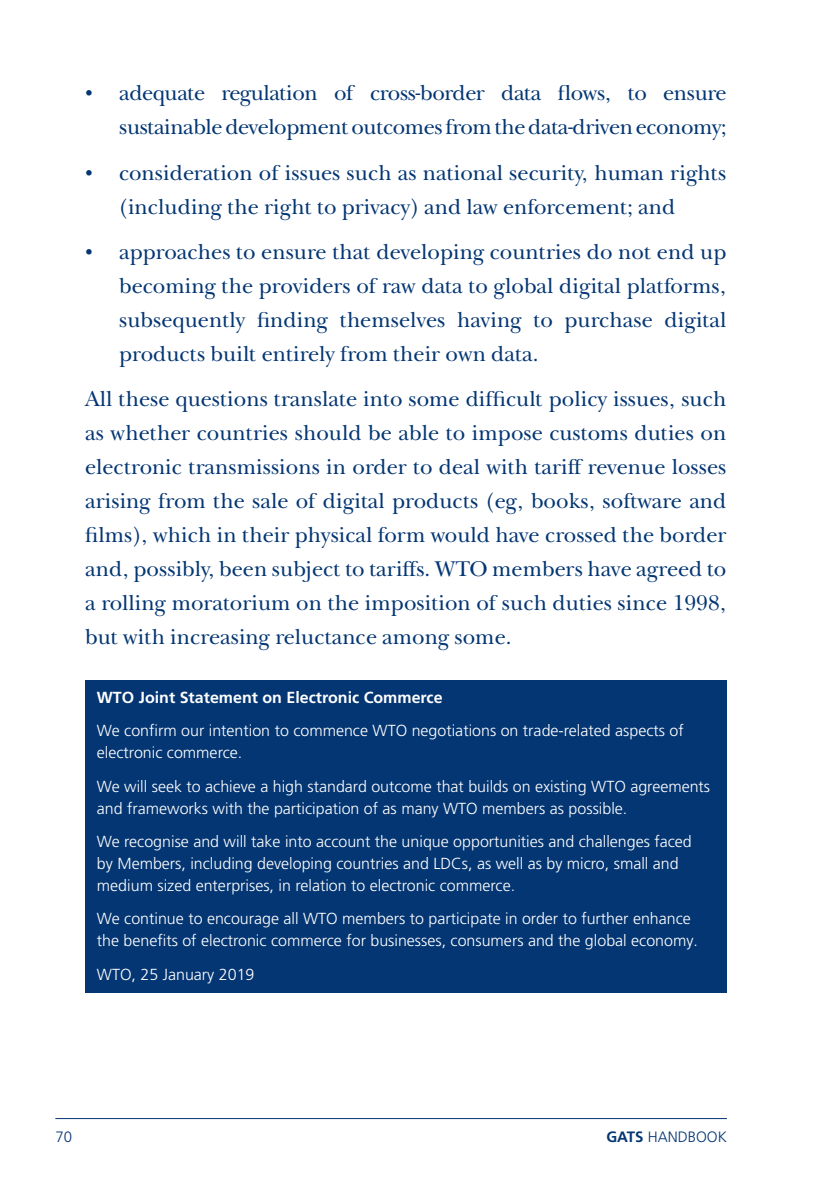
<style>
.page{position:relative;width:840px;height:1191px;background:#fff}
.page>*{position:absolute;margin:0;border:0;box-sizing:border-box;transform-origin:0 0}
.t1{font:22px/34px "New Baskerville ITC";color:#043673;text-align:justify}
.t2{font:22px/34px "New Baskerville ITC";letter-spacing:-.02em;color:#043673;text-align:right}
.t3{font:300 16px/22px "Frutiger LT Pro";color:#fff}
.t4{font:700 16px "Frutiger LT Pro";color:#fff}
.t5{font:300 15px "Frutiger LT Pro";color:#043673}
.s1{font-family:"Times New Roman"}
.s2{font-weight:700}
</style>
<div class="page">
<hr style="left:55px;top:1118px;width:671px;height:1px;background:#043673">
<div style="left:86px;top:679px;width:640px;height:313px;background:#043673"></div>
<p class="t2" style="left:85px;top:77px;width:642px"><span class="s1">•</span> adequate regulation of cross-border data flows, to ensure sustainable development outcomes from the data-driven economy;</p>
<p class="t1" style="left:119px;top:156px;width:608px;text-indent:-34px"><span class="s1">•</span> consideration of issues such as national security, human rights (including the right to privacy) and law enforcement; and</p>
<p class="t1" style="left:119px;top:235px;width:608px;text-indent:-34px"><span class="s1">•</span> approaches to ensure that developing countries do not end up becoming the providers of raw data to global digital platforms, subsequently finding themselves having to purchase digital products built entirely from their own data.</p>
<p class="t1" style="left:85px;top:383px;width:642px">All these questions translate into some difficult policy issues, such as whether countries should be able to impose customs duties on electronic transmissions in order to deal with tariff revenue losses arising from the sale of digital products (eg, books, software and films), which in their physical form would have crossed the border and, possibly, been subject to tariffs. WTO members have agreed to a rolling moratorium on the imposition of such duties since 1998, but with increasing reluctance among some.</p>
<p class="t4" style="left:97px;top:688px;width:347px">WTO Joint Statement on Electronic Commerce</p>
<p class="t3" style="left:97px;top:720px;width:588px">We confirm our intention to commence WTO negotiations on trade-related aspects of electronic commerce.</p>
<p class="t3" style="left:97px;top:775px;width:614px">We will seek to achieve a high standard outcome that builds on existing WTO agreements and frameworks with the participation of as many WTO members as possible.</p>
<p class="t3" style="left:97px;top:830px;width:596px">We recognise and will take into account the unique opportunities and challenges faced by Members, including developing countries and LDCs, as well as by micro, small and medium sized enterprises, in relation to electronic commerce.</p>
<p class="t3" style="left:97px;top:908px;width:602px">We continue to encourage all WTO members to participate in order to further enhance the benefits of electronic commerce for businesses, consumers and the global economy.</p>
<p class="t3" style="left:97px;top:963px;width:159px">WTO, 25 January 2019</p>
<p class="t5" style="left:55px;top:1127px;width:18px">70</p>
<p class="t5" style="left:606px;top:1127px;width:122px"><span class="s2">GATS</span> HANDBOOK</p>
</div>
